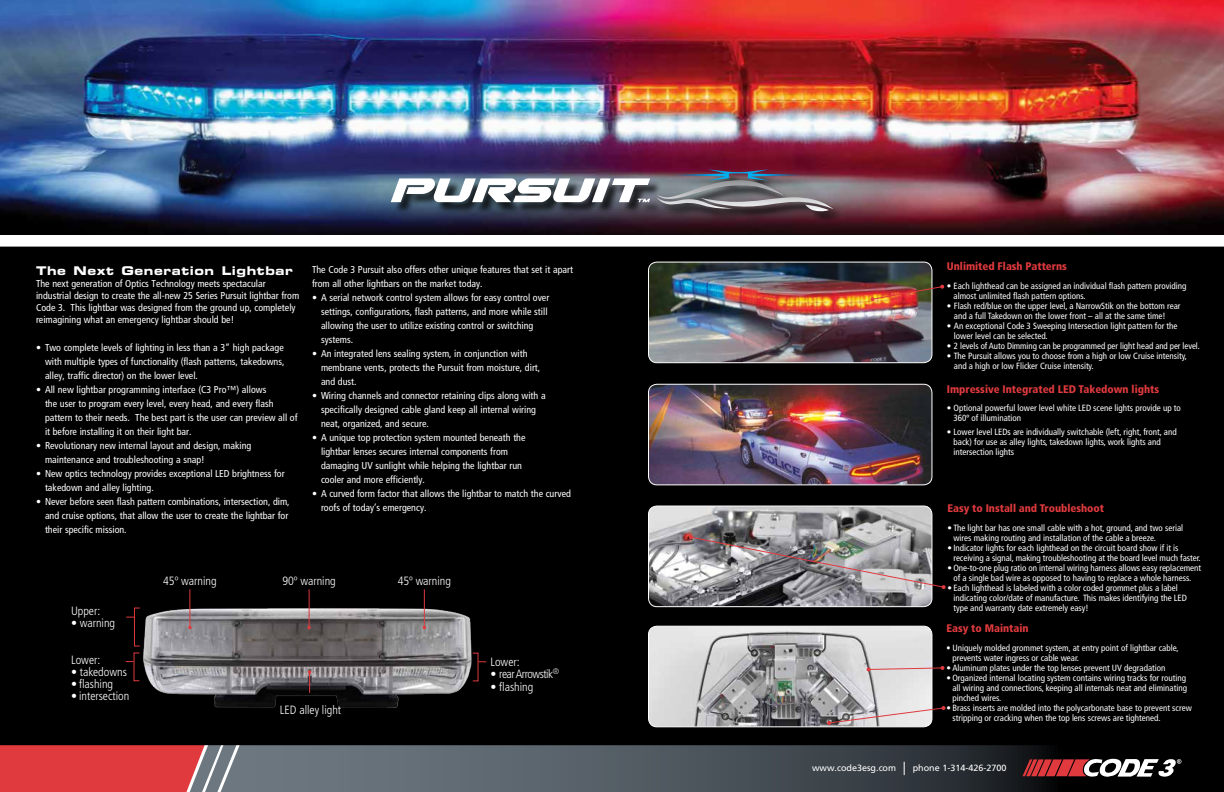
<style>
.page{position:relative;width:1224px;height:792px;background:#fff}
.page>*{position:absolute;margin:0;border:0;box-sizing:border-box;transform-origin:0 0}
.t1{font:300 condensed 12px "Frutiger LT Std";color:#fff}
.t2{font:12px "Eurostile LT Std Bold Ex 2";letter-spacing:.05em;color:#fff}
.t3{font:300 condensed 12px "Frutiger LT Std";letter-spacing:-.045em;color:#fff}
.t4{font:900 condensed 11px "Frutiger LT Std";color:#e03a3e}
.t5{font:condensed 10px/14px "Frutiger LT Std";color:#fff}
.t6{font:condensed 9px/10px "Frutiger LT Std";color:#fff}
.t7{font:condensed 9px/10px "Frutiger LT Std";color:#fff;scale:.9 1}
.t8{font:9px "Frutiger LT Std";color:#fff}
</style>
<div class="page">
<svg style="left:0;top:745px;width:216px;height:47px;background:#d74246"></svg>
<svg style="left:216px;top:745px;width:1008px;height:47px;background:#434b51"></svg>
<svg style="left:904px;top:762px;width:1px;height:13px"></svg>
<svg style="left:1023px;top:759px;width:158px;height:18px"></svg>
<img style="left:0;top:0;width:1224px;height:235px">
<div style="left:0;top:247px;width:1224px;height:498px;background:#000"></div>
<img style="left:648px;top:384px;width:284px;height:101px">
<div style="left:648px;top:384px;width:284px;height:101px;border:1px solid #fff;border-radius:9px"></div>
<img style="left:648px;top:626px;width:284px;height:101px">
<div style="left:648px;top:626px;width:284px;height:101px;border:1px solid #fff;border-radius:9px"></div>
<img style="left:648px;top:262px;width:284px;height:101px">
<div style="left:648px;top:262px;width:284px;height:101px;border:1px solid #fff;border-radius:9px"></div>
<svg style="left:866px;top:666px;width:79px;height:6px"></svg>
<svg style="left:870px;top:284px;width:74px;height:17px"></svg>
<img style="left:648px;top:506px;width:284px;height:101px">
<div style="left:648px;top:506px;width:284px;height:101px;border:1px solid #fff;border-radius:9px"></div>
<img style="left:689px;top:535px;width:257px;height:54px">
<svg style="left:827px;top:706px;width:119px;height:19px;background:#b3a9ab"></svg>
<img style="left:141px;top:596px;width:332px;height:122px">
<hr style="left:189px;top:589px;width:1px;height:39px;background:#e03a3e">
<hr style="left:309px;top:589px;width:1px;height:39px;background:#e03a3e">
<hr style="left:424px;top:589px;width:1px;height:39px;background:#e03a3e">
<svg style="left:308px;top:670px;width:3px;height:23px"></svg>
<div style="left:134px;top:608px;width:6px;height:38px;border:1px solid #e03a3e"></div>
<div style="left:393px;top:171px;width:451px;height:52px;background:#000;opacity:.75"></div>
<svg style="left:391px;top:178px;width:259px;height:24px"></svg>
<svg style="left:656px;top:169px;width:177px;height:42px;background:#77707a"></svg>
<p class="t2" style="left:36px;top:262px;width:258px">The Next Generation Lightbar</p>
<p class="t5" style="left:36px;top:277px;width:265px;line-height:12px">The next generation of Optics Technology meets spectacular industrial design to create the all-new 25 Series Pursuit lightbar from Code 3. This lightbar was designed from the ground up, completely reimagining what an emergency lightbar should be!</p>
<p class="t5" style="left:45px;top:340px;width:241px;text-align:justify;text-indent:-9px">• Two complete levels of lighting in less than a 3” high package with multiple types of functionality (flash patterns, takedowns, alley, traffic director) on the lower level.</p>
<p class="t5" style="left:45px;top:382px;width:254px;text-indent:-9px">• All new lightbar programming interface (C3 Pro™) allows<br>the user to program every level, every head, and every flash pattern to their needs. The best part is the user can preview all of it before installing it on their light bar.</p>
<p class="t5" style="left:45px;top:438px;width:208px;text-indent:-9px">• Revolutionary new internal layout and design, making maintenance and troubleshooting a snap!</p>
<p class="t5" style="left:45px;top:466px;width:241px;text-indent:-9px">• New optics technology provides exceptional LED brightness for takedown and alley lighting.</p>
<p class="t5" style="left:45px;top:494px;width:246px;text-indent:-9px">• Never before seen flash pattern combinations, intersection, dim, and cruise options, that allow the user to create the lightbar for their specific mission.</p>
<p class="t5" style="left:312px;top:263px;width:263px">The Code 3 Pursuit also offers other unique features that set it apart from all other lightbars on the market today.</p>
<p class="t5" style="left:321px;top:291px;width:230px;text-indent:-9px">• A serial network control system allows for easy control over settings, configurations, flash patterns, and more while still allowing the user to utilize existing control or switching systems.</p>
<p class="t5" style="left:321px;top:347px;width:221px;text-indent:-9px">• An integrated lens sealing system, in conjunction with membrane vents, protects the Pursuit from moisture, dirt, and dust.</p>
<p class="t5" style="left:321px;top:389px;width:226px;text-indent:-9px">• Wiring channels and connector retaining clips along with a specifically designed cable gland keep all internal wiring neat, organized, and secure.</p>
<p class="t5" style="left:321px;top:431px;width:206px;text-indent:-9px">• A unique top protection system mounted beneath the lightbar lenses secures internal components from damaging UV sunlight while helping the lightbar run cooler and more efficiently.</p>
<p class="t5" style="left:321px;top:487px;width:251px;text-indent:-9px">• A curved form factor that allows the lightbar to match the curved roofs of today’s emergency.</p>
<p class="t1" style="left:71px;top:604px;width:31px">Upper:</p>
<p class="t1" style="left:71px;top:616px;width:46px">• warning</p>
<p class="t1" style="left:71px;top:653px;width:31px">Lower:</p>
<p class="t1" style="left:71px;top:665px;width:57px">• takedowns</p>
<p class="t1" style="left:71px;top:677px;width:44px">• flashing</p>
<p class="t1" style="left:71px;top:689px;width:60px">• intersection</p>
<p class="t1" style="left:163px;top:574px;width:55px">45º warning</p>
<p class="t1" style="left:282px;top:574px;width:55px">90º warning</p>
<p class="t1" style="left:280px;top:703px;width:63px">LED alley light</p>
<p class="t1" style="left:398px;top:574px;width:55px">45º warning</p>
<p class="t1" style="left:490px;top:655px;width:31px">Lower:</p>
<p class="t3" style="left:490px;top:667px;width:70px">• rear Arrowstik<sup>®</sup></p>
<p class="t1" style="left:490px;top:680px;width:44px">• flashing</p>
<p class="t4" style="left:947px;top:260px;width:122px">Unlimited Flash Patterns</p>
<p class="t6" style="left:954px;top:281px;width:235px;text-indent:-7px">• Each lighthead can be assigned an individual flash pattern providing almost unlimited flash pattern options.</p>
<p class="t6" style="left:954px;top:301px;width:228px;text-indent:-7px">• Flash red/blue on the upper level, a NarrowStik on the bottom rear and a full Takedown on the lower front – all at the same time!</p>
<p class="t6" style="left:954px;top:321px;width:225px;text-indent:-7px">• An exceptional Code 3 Sweeping Intersection light pattern for the lower level can be selected.</p>
<p class="t6" style="left:947px;top:341px;width:255px">• 2 levels of Auto Dimming can be programmed per light head and per level.</p>
<p class="t6" style="left:954px;top:351px;width:235px;text-indent:-7px">• The Pursuit allows you to choose from a high or low Cruise intensity, and a high or low Flicker Cruise intensity.</p>
<p class="t4" style="left:947px;top:382px;width:214px">Impressive Integrated LED Takedown lights</p>
<p class="t6" style="left:954px;top:403px;width:229px;text-indent:-7px">• Optional powerful lower level white LED scene lights provide up to<br>360º of illumination</p>
<p class="t6" style="left:954px;top:426px;width:225px;text-indent:-7px">• Lower level LEDs are individually switchable (left, right, front, and back) for use as alley lights, takedown lights, work lights and intersection lights</p>
<p class="t4" style="left:947px;top:502px;width:158px">Easy to Install and Troubleshoot</p>
<p class="t6" style="left:953px;top:523px;width:231px;text-indent:-6px">• The light bar has one small cable with a hot, ground, and two serial wires making routing and installation of the cable a breeze.</p>
<p class="t6" style="left:953px;top:543px;width:249px;text-indent:-6px">• Indicator lights for each lighthead on the circuit board show if it is receiving a signal, making troubleshooting at the board level much faster.</p>
<p class="t6" style="left:947px;top:563px;width:255px;text-align:center">• One-to-one plug ratio on internal wiring harness allows easy replacement of a single bad wire as opposed to having to replace a whole harness.</p>
<p class="t6" style="left:953px;top:583px;width:235px;text-indent:-6px">• Each lighthead is labeled with a color coded grommet plus a label indicating color/date of manufacture. This makes identifying the LED type and warranty date extremely easy!</p>
<p class="t4" style="left:946px;top:622px;width:84px">Easy to Maintain</p>
<p class="t7" style="left:952px;top:643px;width:253px;text-indent:-6px">• Uniquely molded grommet system, at entry point of lightbar cable, prevents water ingress or cable wear.</p>
<p class="t6" style="left:946px;top:663px;width:221px">• Aluminum plates under the top lenses prevent UV degradation</p>
<p class="t6" style="left:952px;top:673px;width:236px;text-align:justify;text-indent:-6px">• Organized internal locating system contains wiring tracks for routing all wiring and connections, keeping all internals neat and eliminating pinched wires.</p>
<p class="t6" style="left:952px;top:703px;width:241px;text-indent:-6px">• Brass inserts are molded into the polycarbonate base to prevent screw stripping or cracking when the top lens screws are tightened.</p>
<p class="t8" style="left:812px;top:762px;width:85px">www.code3esg.com</p>
<p class="t8" style="left:913px;top:762px;width:95px">phone 1-314-426-2700</p>
</div>
